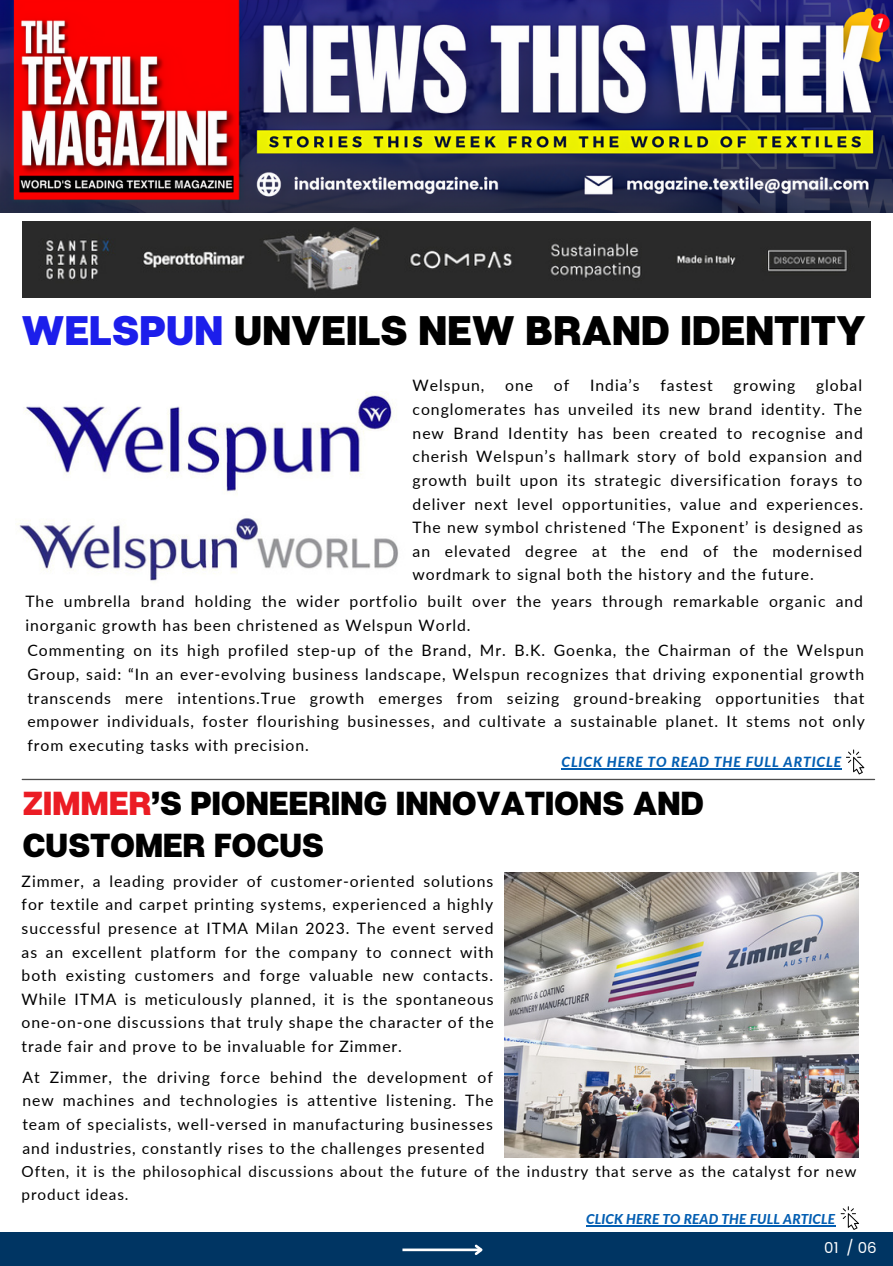
<style>
.page{position:relative;width:893px;height:1266px;background:#fff}
.page>*{position:absolute;margin:0;border:0;box-sizing:border-box;transform-origin:0 0}
.t1{font:800 41.12px "Articulat CF";letter-spacing:-.01em;color:#000}
.t2{font:800 33.25px/42px "Articulat CF";letter-spacing:-.01em;color:#000}
.t3{font:15.75px/23.6px "Lato";letter-spacing:.06em;color:#000;text-align:justify}
.t4{font:15.4px/22.9px "Lato";letter-spacing:.06em;color:#000}
.t5{font:15.05px "Poppins";color:#fff}
.t6{font:italic 800 14px "Lato";letter-spacing:.06em;color:#035eb2}
.t7{font:italic 800 13.65px "Lato";letter-spacing:.01em;color:#035eb2}
.s1{color:#1c1eeb}
.s2{color:#eb1c24}
</style>
<div class="page">
<img style="left:0;top:0;width:892px;height:213px">
<div style="left:0;top:1231px;width:892px;height:34px;background:#003563"></div>
<hr style="left:402px;top:1248px;width:79px;height:2px;background:#fff">
<svg style="left:472px;top:1244px;width:11px;height:11px"></svg>
<img style="left:22px;top:222px;width:848px;height:76px">
<svg style="left:846px;top:749px;width:18px;height:25px"></svg>
<svg style="left:840px;top:1206px;width:19px;height:23px"></svg>
<img style="left:504px;top:872px;width:354px;height:284px">
<hr style="left:22px;top:778px;width:852px;height:2px;background:#4d4d4d">
<img style="left:17px;top:391px;width:381px;height:190px">
<hr style="left:561px;top:768px;width:281px;height:1px;background:#035eb2">
<hr style="left:586px;top:1225px;width:249px;height:1px;background:#035eb2">
<p class="t1" style="left:22px;top:304px;width:845px"><span class="s1">WELSPUN</span> UNVEILS NEW BRAND IDENTITY</p>
<p class="t3" style="left:412px;top:373px;width:73px">Welspun,</p>
<p class="t3" style="left:505px;top:373px;width:29px">one</p>
<p class="t3" style="left:554px;top:373px;width:17px">of</p>
<p class="t3" style="left:590px;top:373px;width:51px">India’s</p>
<p class="t3" style="left:660px;top:373px;width:54px">fastest</p>
<p class="t3" style="left:733px;top:373px;width:63px">growing</p>
<p class="t3" style="left:412px;top:373px;width:452px;text-indent:403px">global conglomerates has unveiled its new brand identity. The new Brand Identity has been created to recognise and cherish Welspun’s hallmark story of bold expansion and growth built upon its strategic diversification forays to deliver next level opportunities, value and experiences.<br>The new symbol christened ‘The Exponent’ is designed as an elevated degree at the end of the modernised wordmark to signal both the history and the future.</p>
<p class="t3" style="left:25px;top:589px;width:839px">The umbrella brand holding the wider portfolio built over the years through remarkable organic and inorganic growth has been christened as Welspun World.</p>
<p class="t3" style="left:27px;top:638px;width:839px">Commenting on its high profiled step-up of the Brand, Mr. B.K. Goenka, the Chairman of the Welspun Group, said: “In an ever-evolving business landscape, Welspun recognizes that driving exponential growth transcends mere intentions.True growth emerges from seizing ground-breaking opportunities that empower individuals, foster flourishing businesses, and cultivate a sustainable planet. It stems not only from executing tasks with precision.</p>
<p class="t6" style="left:561px;top:753px;width:281px">CLICK HERE TO READ THE FULL ARTICLE</p>
<p class="t2" style="left:22px;top:781px;width:683px"><span class="s2">ZIMMER</span>’S PIONEERING INNOVATIONS AND<br>CUSTOMER FOCUS</p>
<p class="t3" style="left:22px;top:868px;width:473px">Zimmer, a leading provider of customer-oriented solutions for textile and carpet printing systems, experienced a highly successful presence at ITMA Milan 2023. The event served as an excellent platform for the company to connect with both existing customers and forge valuable new contacts.<br>While ITMA is meticulously planned, it is the spontaneous one-on-one discussions that truly shape the character of the trade fair and prove to be invaluable for Zimmer.</p>
<p class="t3" style="left:22px;top:1064px;width:472px">At Zimmer, the driving force behind the development of new machines and technologies is attentive listening. The team of specialists, well-versed in manufacturing businesses and industries, constantly rises to the challenges presented</p>
<p class="t4" style="left:22px;top:1158px;width:836px">Often, it is the philosophical discussions about the future of the industry that serve as the catalyst for new product ideas.</p>
<p class="t7" style="left:586px;top:1210px;width:250px">CLICK HERE TO READ THE FULL ARTICLE</p>
<p class="t5" style="left:824px;top:1237px;width:54px">01 / 06</p>
</div>
